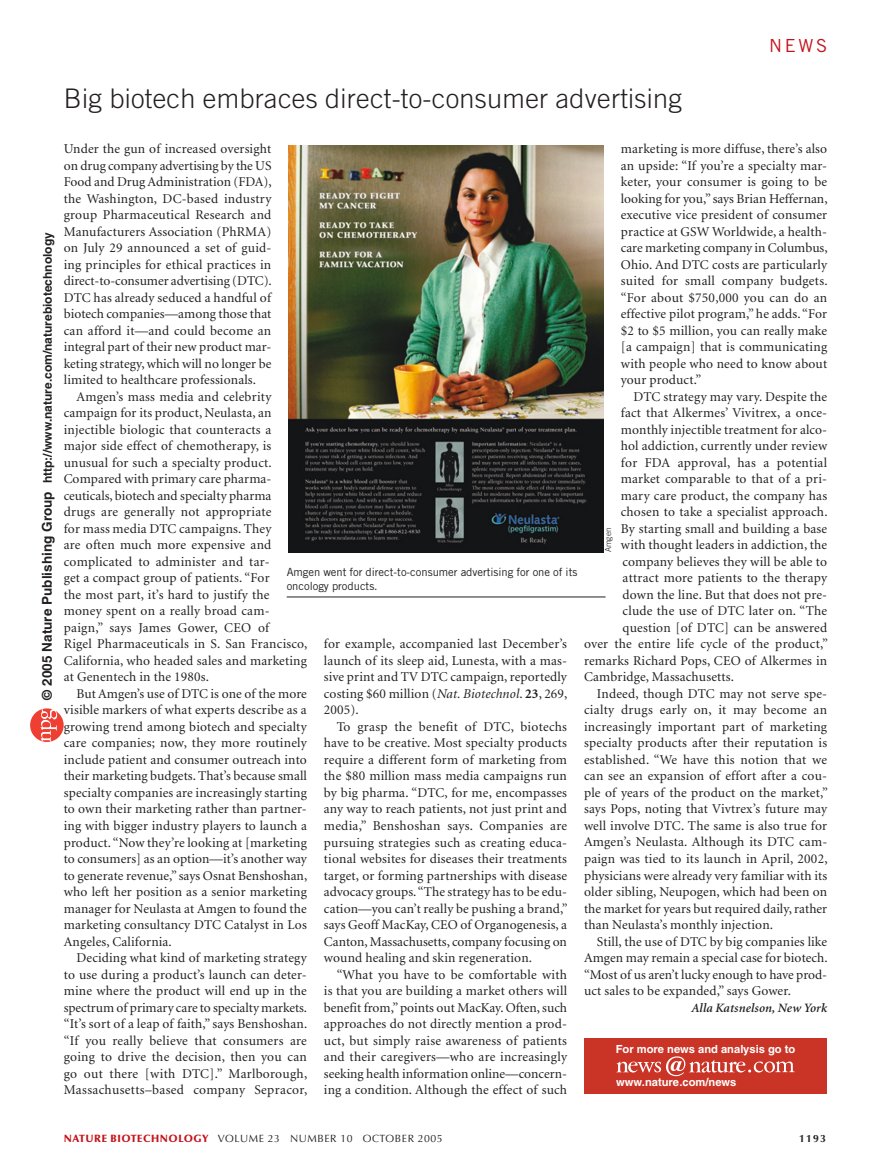
<style>
.page{position:relative;width:891px;height:1175px;background:#fff}
.page>*{position:absolute;margin:0;border:0;box-sizing:border-box;transform-origin:0 0}
.t1{font:300 27px "Trade Gothic";letter-spacing:.01em;color:#231f20}
.t2{font:18px "Trade Gothic";color:#c4121a}
.t3{font:13.5px/16.5px "Minion";letter-spacing:.015em;color:#231f20;text-align:justify}
.t4{font:italic 600 12.75px "Minion";letter-spacing:.01em;color:#231f20}
.t5{font:700 12px "Helvetica";color:#231f1f}
.t6{font:11.25px/14.2px "Trade Gothic";letter-spacing:-.005em;color:#231f20}
.t7{font:11.1px "Helvetica Bold 2";color:#fff}
.t8{font:10.5px "Optima";letter-spacing:.05em;color:#231f20}
.t9{font:700 10.5px "Optima";color:#231f20}
.t10{font:300 8.25px "Trade Gothic";letter-spacing:-.005em;color:#231f20}
.s1{font-size:13.5px}
.s2{font-style:italic}
.s3{font-weight:700}
.s4{font-weight:900;color:#c4121a}
</style>
<div class="page">
<img style="left:288px;top:146px;width:316px;height:406px">
<hr style="left:287px;top:596px;width:319px;height:1px;background:#231f20">
<div style="left:584px;top:1038px;width:243px;height:56px;background:#ca3427"></div>
<svg style="left:616px;top:1056px;width:179px;height:20px"></svg>
<svg style="left:30px;top:708px;width:34px;height:34px"></svg>
<h2 class="t2" style="left:769px;top:39px;width:60px">NEWS</h2>
<p class="t5" style="left:43px;top:700px;width:469px;rotate:-90deg"><span class="s1">© 2005 Nature Publishing Group</span> http://www.nature.com/naturebiotechnology</p>
<h1 class="t1" style="left:64px;top:89px;width:620px">Big biotech embraces direct-to-consumer advertising</h1>
<p class="t3" style="left:64px;top:142px;width:210px">Under the gun of increased oversight on drug company advertising by the US Food and Drug Administration (FDA), the Washington, DC-based industry group Pharmaceutical Research and Manufacturers Association (PhRMA) on July 29 announced a set of guid&shy;ing principles for ethical practices in direct-to-consumer advertising (DTC).<br>DTC has already seduced a handful of biotech companies—among those that can afford it—and could become an integral part of their new product mar&shy;keting strategy, which will no longer be limited to healthcare professionals.</p>
<p class="t3" style="left:64px;top:389px;width:245px;text-align:left;text-indent:13px">Amgen’s mass media and celebrity campaign for its product, Neulasta, an injectible biologic that counteracts a major side effect of chemotherapy, is unusual for such a specialty product.<br>Compared with primary care pharma&shy;ceuticals, biotech and specialty pharma<br>drugs are generally not appropriate<br>for mass media DTC campaigns. They<br>are often much more expensive and complicated to administer and tar-<br>get a compact group of patients. “For<br>the most part, it’s hard to justify the money spent on a really broad cam&shy;paign,” says James Gower, CEO of<br>Rigel Pharmaceuticals in S. San Francisco, California, who headed sales and marketing at Genentech in the 1980s.</p>
<p class="t3" style="left:64px;top:686px;width:245px;text-indent:13px">But Amgen’s use of DTC is one of the more visible markers of what experts describe as a growing trend among biotech and specialty care companies; now, they more routinely include patient and consumer outreach into their marketing budgets. That’s because small specialty companies are increasingly starting to own their marketing rather than partner&shy;ing with bigger industry players to launch a product. “Now they’re looking at [marketing to consumers] as an option—it’s another way to generate revenue,” says Osnat Benshoshan, who left her position as a senior marketing manager for Neulasta at Amgen to found the marketing consultancy DTC Catalyst in Los Angeles, California.</p>
<p class="t3" style="left:64px;top:950px;width:245px;text-indent:13px">Deciding what kind of marketing strategy to use during a product’s launch can deter&shy;mine where the product will end up in the spectrum of primary care to specialty markets. “It’s sort of a leap of faith,” says Benshoshan. “If you really believe that consumers are going to drive the decision, then you can go out there [with DTC].” Marlborough, Massachusetts–based company Sepracor,</p>
<p class="t3" style="left:621px;top:142px;width:208px">marketing is more diffuse, there’s also an upside: “If you’re a specialty mar&shy;keter, your consumer is going to be looking for you,” says Brian Heffernan, executive vice president of consumer practice at GSW Worldwide, a health&shy;care marketing company in Columbus, Ohio. And DTC costs are particularly suited for small company budgets. “For about $750,000 you can do an effective pilot program,” he adds. “For $2 to $5 million, you can really make [a campaign] that is communicating with people who need to know about your product.”</p>
<p class="t3" style="left:634px;top:389px;width:195px">DTC strategy may vary. Despite the</p>
<p class="t3" style="left:621px;top:406px;width:208px">fact that Alkermes’ Vivitrex, a once-</p>
<p class="t3" style="left:621px;top:422px;width:208px">monthly injectible treatment for alco-</p>
<p class="t3" style="left:621px;top:439px;width:208px">hol addiction, currently under review</p>
<p class="t3" style="left:621px;top:455px;width:208px">for FDA approval, has a potential</p>
<p class="t3" style="left:621px;top:472px;width:208px">market comparable to that of a pri-</p>
<p class="t3" style="left:621px;top:488px;width:208px">mary care product, the company has</p>
<p class="t3" style="left:621px;top:505px;width:208px">chosen to take a specialist approach.</p>
<p class="t3" style="left:621px;top:521px;width:208px">By starting small and building a base</p>
<p class="t3" style="left:621px;top:538px;width:208px">with thought leaders in addiction, the</p>
<p class="t3" style="left:623px;top:554px;width:206px">company believes they will be able to</p>
<p class="t3" style="left:623px;top:571px;width:206px">attract more patients to the therapy</p>
<p class="t3" style="left:623px;top:587px;width:206px">down the line. But that does not pre-</p>
<p class="t3" style="left:623px;top:604px;width:206px">clude the use of DTC later on. “The</p>
<p class="t3" style="left:623px;top:620px;width:206px">question [of DTC] can be answered</p>
<p class="t3" style="left:584px;top:637px;width:245px">over the entire life cycle of the product,”</p>
<p class="t3" style="left:584px;top:653px;width:245px">remarks Richard Pops, CEO of Alkermes in</p>
<p class="t3" style="left:584px;top:670px;width:151px">Cambridge, Massachusetts.</p>
<p class="t3" style="left:597px;top:686px;width:232px">Indeed, though DTC may not serve spe-</p>
<p class="t3" style="left:584px;top:703px;width:245px">cialty drugs early on, it may become an</p>
<p class="t3" style="left:584px;top:719px;width:245px">increasingly important part of marketing</p>
<p class="t3" style="left:584px;top:736px;width:245px">specialty products after their reputation is</p>
<p class="t3" style="left:584px;top:752px;width:245px">established. “We have this notion that we</p>
<p class="t3" style="left:584px;top:769px;width:245px">can see an expansion of effort after a cou-</p>
<p class="t3" style="left:584px;top:785px;width:245px">ple of years of the product on the market,”</p>
<p class="t3" style="left:584px;top:802px;width:245px">says Pops, noting that Vivtrex’s future may</p>
<p class="t3" style="left:584px;top:818px;width:245px">well involve DTC. The same is also true for</p>
<p class="t3" style="left:584px;top:835px;width:245px">Amgen’s Neulasta. Although its DTC cam-</p>
<p class="t3" style="left:584px;top:851px;width:245px">paign was tied to its launch in April, 2002,</p>
<p class="t3" style="left:584px;top:868px;width:245px">physicians were already very familiar with its</p>
<p class="t3" style="left:584px;top:884px;width:245px">older sibling, Neupogen, which had been on</p>
<p class="t3" style="left:584px;top:901px;width:245px">the market for years but required daily, rather</p>
<p class="t3" style="left:584px;top:917px;width:191px">than Neulasta’s monthly injection.</p>
<p class="t3" style="left:597px;top:934px;width:232px">Still, the use of DTC by big companies like</p>
<p class="t3" style="left:584px;top:950px;width:245px">Amgen may remain a special case for biotech.</p>
<p class="t3" style="left:584px;top:967px;width:245px">“Most of us aren’t lucky enough to have prod-</p>
<p class="t3" style="left:584px;top:983px;width:208px">uct sales to be expanded,” says Gower.</p>
<p class="t4" style="left:692px;top:1002px;width:137px">Alla Katsnelson, New York</p>
<p class="t10" style="left:605px;top:552px;width:26px;rotate:-90deg">Amgen</p>
<p class="t6" style="left:287px;top:566px;width:292px">Amgen went for direct-to-consumer advertising for one of its oncology products.</p>
<p class="t3" style="left:324px;top:637px;width:245px">for example, accompanied last December’s launch of its sleep aid, Lunesta, with a mas&shy;sive print and TV DTC campaign, reportedly costing $60 million (<span class="s2">Nat. Biotechnol</span>. <span class="s3">23</span>, 269, 2005).</p>
<p class="t3" style="left:324px;top:719px;width:245px;text-indent:13px">To grasp the benefit of DTC, biotechs have to be creative. Most specialty products require a different form of marketing from the $80 million mass media campaigns run by big pharma. “DTC, for me, encompasses any way to reach patients, not just print and media,” Benshoshan says. Companies are pursuing strategies such as creating educa&shy;tional websites for diseases their treatments target, or forming partnerships with disease advocacy groups. “The strategy has to be edu&shy;cation—you can’t really be pushing a brand,” says Geoff MacKay, CEO of Organogenesis, a Canton, Massachusetts, company focusing on wound healing and skin regeneration.</p>
<p class="t3" style="left:324px;top:967px;width:245px;text-indent:13px">“What you have to be comfortable with is that you are building a market others will benefit from,” points out MacKay. Often, such approaches do not directly mention a prod&shy;uct, but simply raise awareness of patients and their caregivers—who are increasingly seeking health information online—concern&shy;ing a condition. Although the effect of such</p>
<p class="t7" style="left:616px;top:1045px;width:181px">For more news and analysis go to</p>
<p class="t7" style="left:616px;top:1077px;width:122px">www.nature.com/news</p>
<p class="t8" style="left:64px;top:1133px;width:381px"><span class="s4">NATURE BIOTECHNOLOGY</span> VOLUME 23 NUMBER 10 OCTOBER 2005</p>
<p class="t9" style="left:799px;top:1133px;width:28px">1193</p>
</div>
